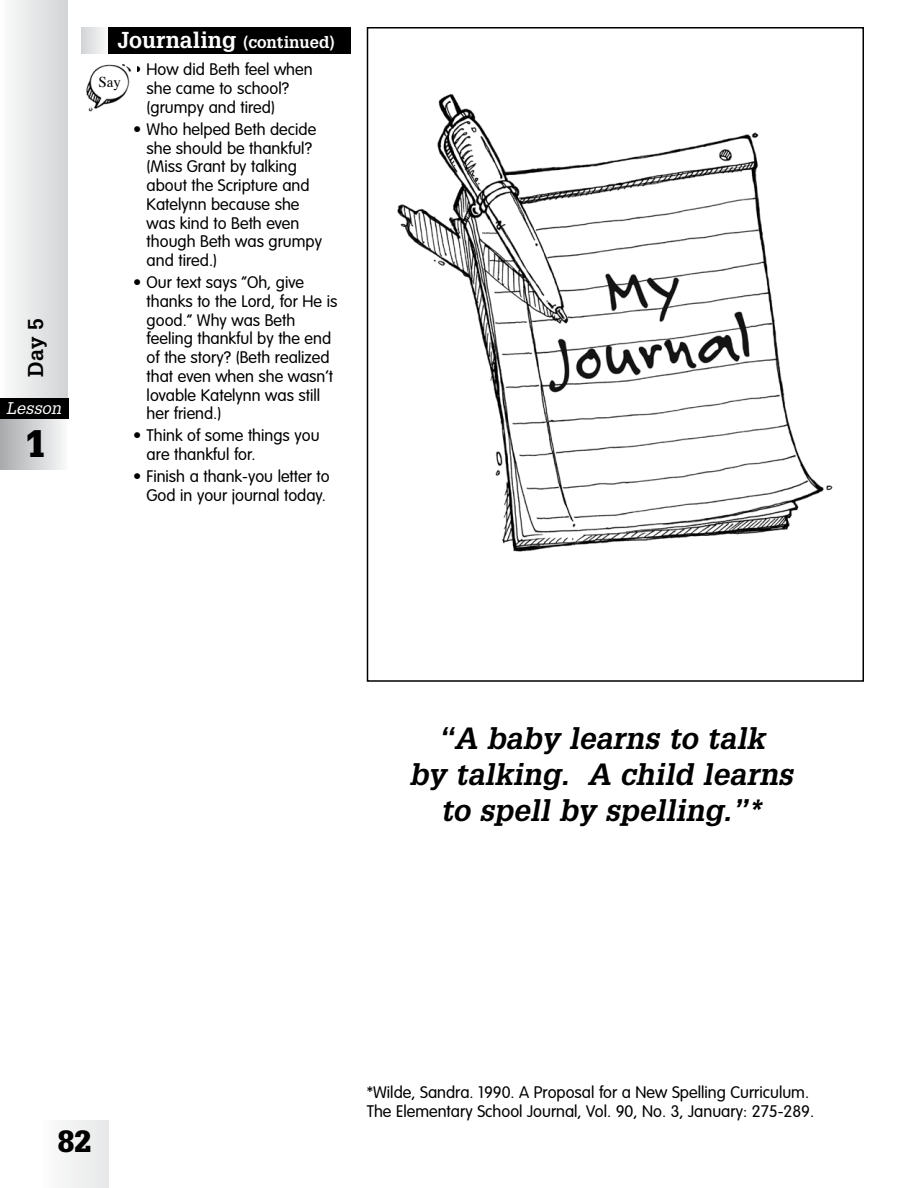
<style>
.page{position:relative;width:918px;height:1188px;background:#fff}
.page>*{position:absolute;margin:0;border:0;box-sizing:border-box;transform-origin:0 0}
.t1{font:900 37.5px "Glypha";color:#000}
.t2{font:italic 700 30px/36px "Glypha";color:#000;text-align:center}
.t3{font:900 30px "Glypha";color:#000}
.t4{font:700 21px "Glypha";color:#000}
.t5{font:300 16.5px/18.8px "VAG Rounded";color:#000}
.t6{font:700 16.5px "Glypha";color:#fff}
.t7{font:italic 16.5px "Glypha";color:#fff}
.t8{font:15px "Times";color:#000}
.s1{font-size:22.5px}
</style>
<div class="page">
<img style="left:397px;top:93px;width:436px;height:459px">
<div style="left:367px;top:27px;width:497px;height:655px;border:2px solid #000"></div>
<div style="left:0;top:0;width:68px;height:405px;background:linear-gradient(to right,#fcfcfc,#d3d4d6)"></div>
<svg style="left:0;top:418px;width:68px;height:51px;background:#cccdcf"></svg>
<div style="left:0;top:398px;width:69px;height:20px;background:#000"></div>
<div style="left:40px;top:1120px;width:69px;height:68px;background:#f1f1f2"></div>
<img style="left:86px;top:64px;width:46px;height:47px">
<svg style="left:81px;top:27px;width:24px;height:27px"></svg>
<div style="left:108px;top:27px;width:243px;height:27px;background:#000"></div>
<p class="t4" style="left:22px;top:376px;width:60px;rotate:-90deg">Day 5</p>
<p class="t7" style="left:6px;top:398px;width:57px">Lesson</p>
<h1 class="t1" style="left:25px;top:421px;width:22px">1</h1>
<p class="t6" style="left:118px;top:32px;width:219px"><span class="s1">Journaling</span> (continued)</p>
<p class="t8" style="left:98px;top:68px;width:24px">Say</p>
<p class="t5" style="left:147px;top:61px;width:167px;text-indent:-13px">• How did Beth feel when she came to school? (grumpy and tired)</p>
<p class="t5" style="left:147px;top:120px;width:177px;text-indent:-13px">• Who helped Beth decide she should be thankful? (Miss Grant by talking about the Scripture and<br>Katelynn because she was kind to Beth even though Beth was grumpy and tired.)</p>
<p class="t5" style="left:147px;top:274px;width:192px;text-indent:-13px">• Our text says “Oh, give thanks to the Lord, for He is good.” Why was Beth feeling thankful by the end of the story? (Beth realized that even when she wasn’t lovable Katelynn was still her friend.)</p>
<p class="t5" style="left:147px;top:427px;width:174px;text-indent:-13px">• Think of some things you are thankful for.</p>
<p class="t5" style="left:133px;top:468px;width:198px;text-align:center">• Finish a thank-you letter to<br>God in your journal today.</p>
<h2 class="t2" style="left:409px;top:720px;width:385px">“A baby learns to talk<br>by talking. A child learns to spell by spelling.”*</h2>
<h2 class="t3" style="left:58px;top:1123px;width:35px">82</h2>
<p class="t5" style="left:367px;top:1083px;width:449px">*Wilde, Sandra. 1990. A Proposal for a New Spelling Curriculum.<br>The Elementary School Journal, Vol. 90, No. 3, January: 275-289.</p>
</div>
